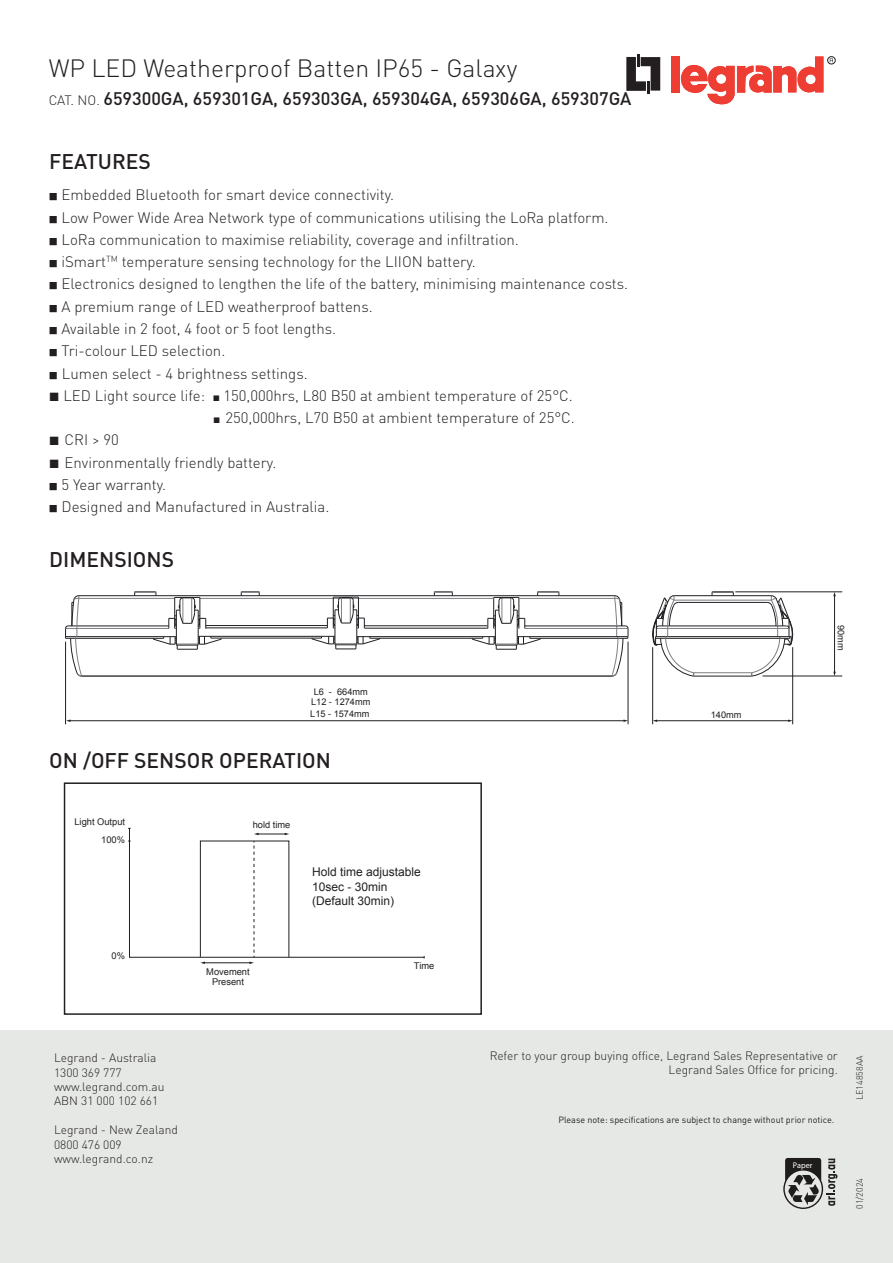
<style>
.page{position:relative;width:893px;height:1263px;background:#fff}
.page>*{position:absolute;margin:0;border:0;box-sizing:border-box;transform-origin:0 0}
.t1{font:300 24.75px "DIN Pro";color:#231f20}
.t2{font:500 21px "DIN Pro";color:#231f20}
.t3{font:500 18px "DIN Pro";color:#231f20}
.t4{font:300 15px "DIN Pro";color:#231f20}
.t5{font:300 12px/14.4px "DIN Pro";color:#231f20}
.t6{font:12px/14.4px "Arial";color:#231f20}
.t7{font:9.3px/18px "Arial";color:#231f20;text-align:right}
.t8{font:9.15px/10.6px "Arial";color:#231f20}
.t9{font:9px "DIN Pro";color:#231f20}
.t10{font:300 9px "DIN Pro";color:#231f20}
.t11{font:600 condensed 8.25px "ITC Avant Garde Std";color:#fff}
.s1{font-weight:300;font-size:13.5px}
.s2{font-family:"Koz Go Pr 6 N";font-weight:400;font-size:9px}
.s3{font-family:"Arial";font-weight:400;font-size:18px}
.s4{font-family:"Arial";font-weight:400;font-size:12px}
</style>
<div class="page">
<div style="left:0;top:1030px;width:893px;height:233px;background:#e5e8e5"></div>
<svg style="left:626px;top:54px;width:35px;height:40px"></svg>
<div style="left:671px;top:56px;width:9px;height:36px;background:#ee3e34"></div>
<svg style="left:681px;top:56px;width:155px;height:49px"></svg>
<svg style="left:783px;top:1158px;width:54px;height:51px"></svg>
<svg style="left:128px;top:828px;width:297px;height:136px"></svg>
<div style="left:64px;top:782px;width:418px;height:233px;border:2px solid #231f20"></div>
<hr style="left:694px;top:676px;width:58px;height:1px;background:#202024">
<hr style="left:694px;top:672px;width:58px;height:1px;background:#7d7e82">
<hr style="left:656px;top:638px;width:134px;height:1px;background:#202024">
<hr style="left:656px;top:636px;width:135px;height:1px;background:#202024">
<hr style="left:656px;top:628px;width:133px;height:1px;background:#7d7e82">
<hr style="left:659px;top:626px;width:127px;height:1px;background:#202024">
<hr style="left:678px;top:602px;width:89px;height:1px;background:#202024">
<hr style="left:674px;top:600px;width:97px;height:1px;background:#7d7e82">
<hr style="left:674px;top:595px;width:97px;height:1px;background:#202024">
<svg style="left:712px;top:592px;width:22px;height:4px"></svg>
<svg style="left:751px;top:595px;width:43px;height:82px"></svg>
<svg style="left:652px;top:595px;width:42px;height:82px"></svg>
<hr style="left:517px;top:610px;width:1px;height:35px;background:#202024">
<hr style="left:495px;top:610px;width:1px;height:35px;background:#202024">
<hr style="left:79px;top:595px;width:536px;height:1px;background:#202024">
<hr style="left:200px;top:598px;width:294px;height:1px;background:#7d7e82">
<hr style="left:519px;top:598px;width:96px;height:1px;background:#7d7e82">
<hr style="left:79px;top:598px;width:96px;height:1px;background:#7d7e82">
<hr style="left:68px;top:626px;width:101px;height:1px;background:#202024">
<hr style="left:206px;top:625px;width:121px;height:1px;background:#202024">
<hr style="left:525px;top:626px;width:100px;height:1px;background:#202024">
<hr style="left:66px;top:628px;width:103px;height:1px;background:#7d7e82">
<hr style="left:525px;top:628px;width:103px;height:1px;background:#7d7e82">
<hr style="left:66px;top:636px;width:110px;height:1px;background:#202024">
<hr style="left:357px;top:636px;width:138px;height:1px;background:#202024">
<hr style="left:517px;top:636px;width:111px;height:1px;background:#202024">
<hr style="left:530px;top:638px;width:98px;height:1px;background:#202024">
<hr style="left:66px;top:638px;width:98px;height:1px;background:#202024">
<svg style="left:472px;top:637px;width:69px;height:13px"></svg>
<hr style="left:82px;top:676px;width:530px;height:1px;background:#202024">
<hr style="left:198px;top:610px;width:1px;height:35px;background:#202024">
<hr style="left:176px;top:610px;width:1px;height:35px;background:#202024">
<svg style="left:153px;top:636px;width:69px;height:14px"></svg>
<svg style="left:537px;top:592px;width:23px;height:4px"></svg>
<svg style="left:434px;top:592px;width:19px;height:4px"></svg>
<svg style="left:241px;top:592px;width:19px;height:4px"></svg>
<svg style="left:134px;top:592px;width:23px;height:4px"></svg>
<svg style="left:488px;top:597px;width:37px;height:32px"></svg>
<svg style="left:169px;top:597px;width:37px;height:32px"></svg>
<hr style="left:198px;top:636px;width:137px;height:1px;background:#202024">
<hr style="left:356px;top:610px;width:1px;height:35px;background:#202024">
<hr style="left:335px;top:610px;width:1px;height:35px;background:#202024">
<svg style="left:312px;top:636px;width:69px;height:14px"></svg>
<svg style="left:327px;top:597px;width:38px;height:32px"></svg>
<svg style="left:65px;top:595px;width:17px;height:82px"></svg>
<svg style="left:612px;top:595px;width:17px;height:82px"></svg>
<hr style="left:364px;top:628px;width:124px;height:1px;background:#202024">
<hr style="left:364px;top:625px;width:123px;height:1px;background:#202024">
<hr style="left:205px;top:628px;width:122px;height:1px;background:#202024">
<hr style="left:211px;top:638px;width:111px;height:1px;background:#202024">
<hr style="left:370px;top:638px;width:113px;height:1px;background:#202024">
<hr style="left:65px;top:642px;width:1px;height:82px;background:#231f20">
<hr style="left:628px;top:642px;width:1px;height:82px;background:#231f20">
<hr style="left:652px;top:647px;width:1px;height:77px;background:#231f20">
<hr style="left:792px;top:647px;width:1px;height:77px;background:#231f20">
<hr style="left:735px;top:592px;width:107px;height:1px;background:#231f20">
<hr style="left:763px;top:676px;width:79px;height:1px;background:#231f20">
<hr style="left:70px;top:720px;width:554px;height:1px;background:#231f20">
<svg style="left:66px;top:719px;width:5px;height:3px"></svg>
<svg style="left:623px;top:719px;width:5px;height:3px"></svg>
<hr style="left:656px;top:720px;width:133px;height:1px;background:#231f20">
<svg style="left:788px;top:719px;width:5px;height:3px"></svg>
<hr style="left:834px;top:595px;width:1px;height:77px;background:#231f20">
<h1 class="t1" style="left:49px;top:49px;width:470px">WP LED Weatherproof Batten IP65 - Galaxy</h1>
<p class="t3" style="left:49px;top:86px;width:584px"><span class="s1">CAT. NO.</span> 659300GA, 659301GA, 659303GA, 659304GA, 659306GA, 659307GA</p>
<h2 class="t2" style="left:49px;top:147px;width:103px">FEATURES</h2>
<p class="t4" style="left:49px;top:183px;width:347px"><span class="s2">■</span> Embedded Bluetooth for smart device connectivity.</p>
<p class="t4" style="left:49px;top:206px;width:561px"><span class="s2">■</span> Low Power Wide Area Network type of communications utilising the LoRa platform.</p>
<p class="t4" style="left:49px;top:228px;width:472px"><span class="s2">■</span> LoRa communication to maximise reliability, coverage and infiltration.</p>
<p class="t4" style="left:49px;top:250px;width:428px"><span class="s2">■</span> iSmart<sup>TM</sup> temperature sensing technology for the LIION battery.</p>
<p class="t4" style="left:49px;top:272px;width:581px"><span class="s2">■</span> Electronics designed to lengthen the life of the battery, minimising maintenance costs.</p>
<p class="t4" style="left:49px;top:295px;width:326px"><span class="s2">■</span> A premium range of LED weatherproof battens.</p>
<p class="t4" style="left:49px;top:317px;width:289px"><span class="s2">■</span> Available in 2 foot, 4 foot or 5 foot lengths.</p>
<p class="t4" style="left:49px;top:339px;width:178px"><span class="s2">■</span> Tri-colour LED selection.</p>
<p class="t4" style="left:49px;top:361px;width:261px"><span class="s2">■</span> Lumen select - 4 brightness settings.</p>
<p class="t4" style="left:49px;top:384px;width:526px"><span class="s3">■</span> LED Light source life: <span class="s4">■</span> 150,000hrs, L80 B50 at ambient temperature of 25°C.</p>
<p class="t4" style="left:213px;top:406px;width:363px"><span class="s4">■</span> 250,000hrs, L70 B50 at ambient temperature of 25°C.</p>
<p class="t4" style="left:49px;top:428px;width:72px"><span class="s3">■</span> CRI &gt; 90</p>
<p class="t4" style="left:49px;top:450px;width:229px"><span class="s3">■</span> Environmentally friendly battery.</p>
<p class="t4" style="left:49px;top:473px;width:119px"><span class="s2">■</span> 5 Year warranty.</p>
<p class="t4" style="left:49px;top:495px;width:282px"><span class="s2">■</span> Designed and Manufactured in Australia.</p>
<h2 class="t2" style="left:49px;top:545px;width:126px">DIMENSIONS</h2>
<p class="t8" style="left:311px;top:686px;width:61px">L6 - 664mm<br>L12 - 1274mm</p>
<p class="t8" style="left:310px;top:709px;width:61px">L15 - 1574mm</p>
<p class="t8" style="left:711px;top:709px;width:32px">140mm</p>
<h2 class="t2" style="left:49px;top:746px;width:283px">ON /OFF SENSOR OPERATION</h2>
<p class="t7" style="left:74px;top:813px;width:52px">Light Output<br>100%</p>
<p class="t7" style="left:112px;top:947px;width:15px">0%</p>
<p class="t7" style="left:253px;top:816px;width:39px">hold time</p>
<p class="t7" style="left:206px;top:967px;width:45px;line-height:9.8px;text-align:center">Movement<br>Present</p>
<p class="t6" style="left:312px;top:865px;width:110px">Hold time adjustable<br>10sec - 30min (Default 30min)</p>
<p class="t7" style="left:414px;top:957px;width:22px">Time</p>
<p class="t8" style="left:846px;top:625px;width:27px;rotate:90deg">90mm</p>
<p class="t5" style="left:54px;top:1049px;width:112px">Legrand - Australia<br>1300 369 777 www.legrand.com.au<br>ABN 31 000 102 661</p>
<p class="t5" style="left:54px;top:1121px;width:125px">Legrand - New Zealand<br>0800 476 009 www.legrand.co.nz</p>
<p class="t5" style="left:490px;top:1047px;width:350px;text-align:right">Refer to your group buying office, Legrand Sales Representative or<br>Legrand Sales Office for pricing.</p>
<p class="t9" style="left:558px;top:1113px;width:277px">Please note: specifications are subject to change without prior notice.</p>
<p class="t11" style="left:793px;top:1160px;width:21px">Paper</p>
<p class="t10" style="left:853px;top:1100px;width:46px;rotate:-90deg">LE14858AA</p>
<p class="t10" style="left:853px;top:1209px;width:32px;rotate:-90deg">01/2024</p>
</div>
